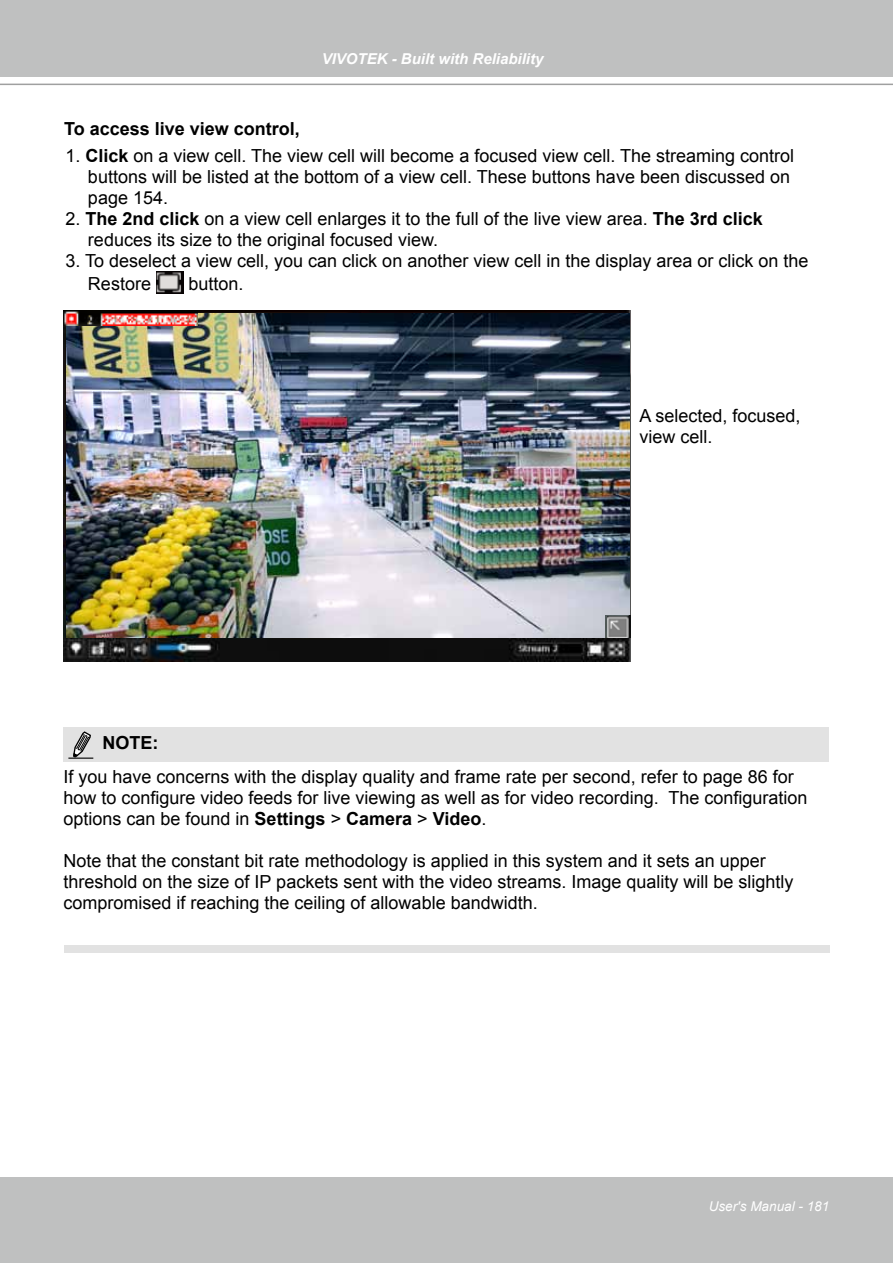
<style>
.page{position:relative;width:893px;height:1263px;background:#fff}
.page>*{position:absolute;margin:0;border:0;box-sizing:border-box;transform-origin:0 0}
.t1{font:18px/21px "Arial";color:#000}
.t2{font:700 18px "Arial";color:#000}
.t3{font:italic 700 15px "Arial";color:#fff}
.t4{font:italic 13.5px "Arial";color:#fff}
.s1{font-weight:700}
</style>
<div class="page">
<div style="left:0;top:0;width:893px;height:77px;background:#bfc0c0"></div>
<div style="left:0;top:1178px;width:893px;height:85px;background:#bfc0c0"></div>
<hr style="left:0;top:84px;width:893px;height:1px;background:#9fa0a0">
<img style="left:156px;top:271px;width:27px;height:23px">
<img style="left:64px;top:311px;width:567px;height:351px">
<img style="left:66px;top:314px;width:564px;height:324px">
<img style="left:64px;top:311px;width:134px;height:15px">
<img style="left:605px;top:615px;width:26px;height:23px">
<div style="left:64px;top:727px;width:765px;height:35px;background:#e2e2e2"></div>
<svg style="left:73px;top:731px;width:18px;height:26px"></svg>
<hr style="left:68px;top:757px;width:25px;height:2px;background:#000">
<div style="left:64px;top:945px;width:765px;height:7px;background:#e2e2e2"></div>
<p class="t3" style="left:322px;top:53px;width:223px">VIVOTEK - Built with Reliability</p>
<p class="t2" style="left:64px;top:122px;width:237px">To access live view control,</p>
<p class="t1" style="left:88px;top:147px;width:708px;text-indent:-22px">1. <span class="s1">Click</span> on a view cell. The view cell will become a focused view cell. The streaming control buttons will be listed at the bottom of a view cell. These buttons have been discussed on page 154.</p>
<p class="t1" style="left:88px;top:210px;width:676px;text-indent:-23px">2. <span class="s1">The 2nd click</span> on a view cell enlarges it to the full of the live view area. <span class="s1">The 3rd click </span>reduces its size to the original focused view.</p>
<p class="t1" style="left:88px;top:250px;width:722px;line-height:22.5px;text-indent:-22px">3. To deselect a view cell, you can click on another view cell in the display area or click on the<br>Restore</p>
<p class="t1" style="left:188px;top:273px;width:57px">button.</p>
<p class="t2" style="left:102px;top:736px;width:57px">NOTE:</p>
<p class="t1" style="left:639px;top:405px;width:163px">A selected, focused, view cell.</p>
<p class="t1" style="left:63px;top:766px;width:746px">If you have concerns with the display quality and frame rate per second, refer to page 86 for how to configure video feeds for live viewing as well as for video recording. The configuration options can be found in <span class="s1">Settings</span> &gt; <span class="s1">Camera</span> &gt; <span class="s1">Video</span>.</p>
<p class="t1" style="left:64px;top:850px;width:731px">Note that the constant bit rate methodology is applied in this system and it sets an upper threshold on the size of IP packets sent with the video streams. Image quality will be slightly compromised if reaching the ceiling of allowable bandwidth.</p>
<p class="t4" style="left:709px;top:1198px;width:122px">User's Manual - 181</p>
</div>
